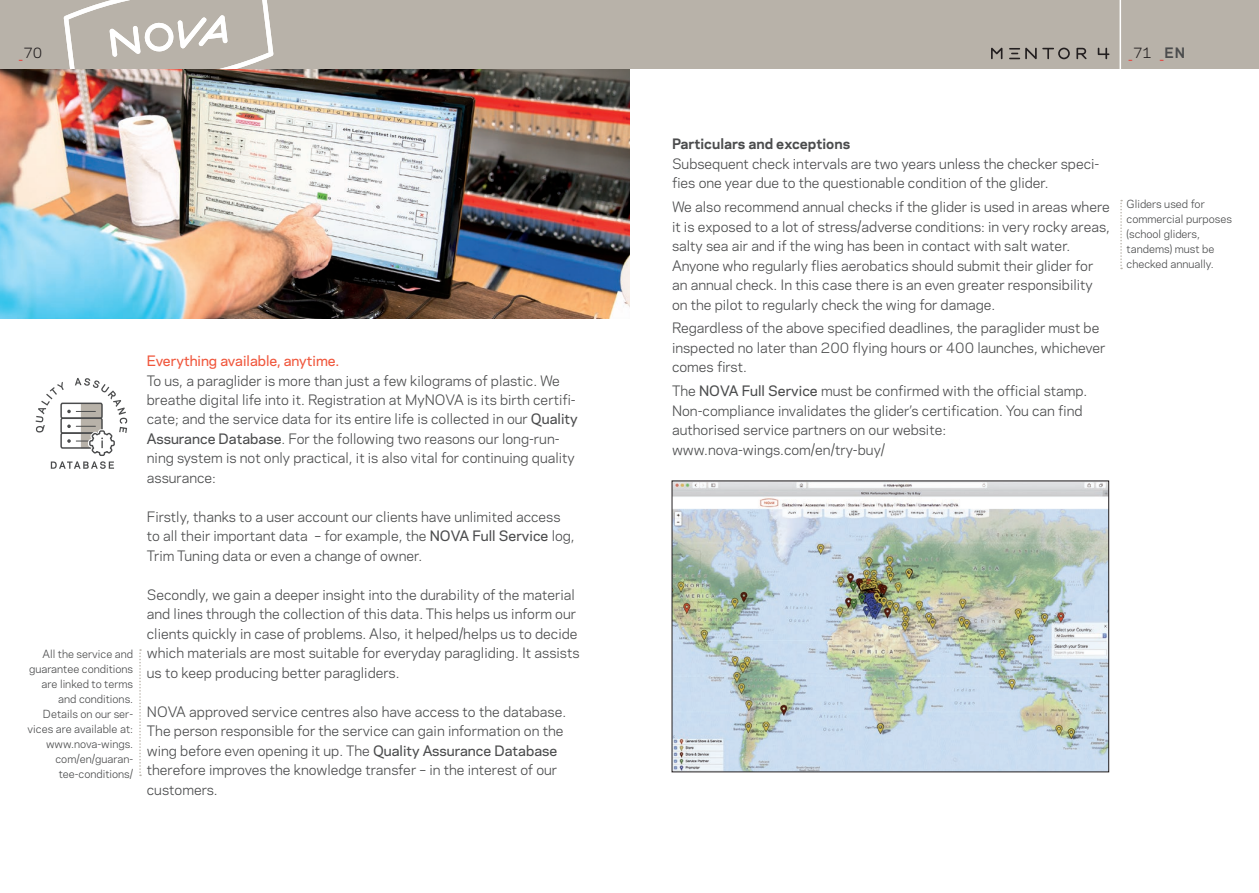
<style>
.page{position:relative;width:1259px;height:893px;background:#fff}
.page>*{position:absolute;margin:0;border:0;box-sizing:border-box;transform-origin:0 0}
.t1{font:13.5px/19.5px "Galaxie Polaris";color:#4b4c4d}
.t2{font:500 13.5px "Galaxie Polaris";color:#f0573d}
.t3{font:700 13.5px "Galaxie Polaris";color:#4b4c4d}
.t4{font:13.5px "Galaxie Polaris";color:#ee2d29}
.t5{font:13.5px "Galaxie Polaris";color:#231f20}
.t6{font:10.5px/15px "Galaxie Polaris";color:#4b4c4d;text-align:right}
.s1{color:#ee2d29}
.s2{color:#231f20}
.s3{font-weight:700;color:#4b4c4d}
.s4{font-weight:500}
</style>
<div class="page">
<div style="left:0;top:0;width:1259px;height:69px;background:#b8b2a9"></div>
<svg style="left:991px;top:48px;width:95px;height:11px"></svg>
<svg style="left:1097px;top:48px;width:12px;height:11px"></svg>
<hr style="left:1119px;top:0;width:2px;height:69px;background:#fff">
<svg style="left:64px;top:0;width:209px;height:69px"></svg>
<svg style="left:36px;top:378px;width:91px;height:91px"></svg>
<img style="left:0;top:69px;width:629px;height:250px">
<svg style="left:139px;top:649px;width:2px;height:127px"></svg>
<img style="left:674px;top:483px;width:433px;height:287px">
<svg style="left:1120px;top:200px;width:2px;height:69px"></svg>
<p class="t5" style="left:19px;top:43px;width:25px"><span class="s1">_</span>70</p>
<p class="t4" style="left:1128px;top:43px;width:58px">_<span class="s2">71</span> _<span class="s3">EN</span></p>
<p class="t6" style="left:28px;top:646px;width:107px">All the service and guarantee conditions are linked to terms and conditions.<br>Details on our ser&shy;vices are available at: www.nova-wings. com/en/guaran&shy;tee-conditions/</p>
<p class="t2" style="left:147px;top:351px;width:194px">Everything available, anytime.</p>
<p class="t1" style="left:147px;top:370px;width:432px">To us, a paraglider is more than just a few kilograms of plastic. We breathe digital life into it. Registration at MyNOVA is its birth certifi&shy;cate; and the service data for its entire life is collected in our <span class="s4">Quality Assurance Database</span>. For the following two reasons our long-run&shy;ning system is not only practical, it is also vital for continuing quality assurance:</p>
<p class="t1" style="left:147px;top:506px;width:429px">Firstly, thanks to a user account our clients have unlimited access to all their important data – for example, the <span class="s4">NOVA Full Service</span> log,<br>Trim Tuning data or even a change of owner.</p>
<p class="t1" style="left:147px;top:584px;width:434px">Secondly, we gain a deeper insight into the durability of the material and lines through the collection of this data. This helps us inform our clients quickly in case of problems. Also, it helped/helps us to decide which materials are most suitable for everyday paragliding. It assists us to keep producing better paragliders.</p>
<p class="t1" style="left:147px;top:701px;width:421px">NOVA approved service centres also have access to the database.<br>The person responsible for the service can gain information on the wing before even opening it up. The <span class="s4">Quality Assurance Database </span>therefore improves the knowledge transfer – in the interest of our customers.</p>
<p class="t3" style="left:672px;top:134px;width:180px">Particulars and exceptions</p>
<p class="t1" style="left:672px;top:153px;width:429px">Subsequent check intervals are two years unless the checker speci&shy;fies one year due to the questionable condition of the glider.</p>
<p class="t1" style="left:672px;top:196px;width:439px">We also recommend annual checks if the glider is used in areas where it is exposed to a lot of stress/adverse conditions: in very rocky areas, salty sea air and if the wing has been in contact with salt water.<br>Anyone who regularly flies aerobatics should submit their glider for an annual check. In this case there is an even greater responsibility on the pilot to regularly check the wing for damage.</p>
<p class="t1" style="left:672px;top:318px;width:435px">Regardless of the above specified deadlines, the paraglider must be inspected no later than 200 flying hours or 400 launches, whichever comes first.</p>
<p class="t1" style="left:672px;top:380px;width:417px">The <span class="s4">NOVA Full Service</span> must be confirmed with the official stamp.<br>Non-compliance invalidates the glider’s certification. You can find authorised service partners on our website: www.nova-wings.com/en/try-buy/</p>
<p class="t6" style="left:1126px;top:196px;width:107px;text-align:left">Gliders used for commercial purposes (school gliders, tandems) must be checked annually.</p>
</div>
